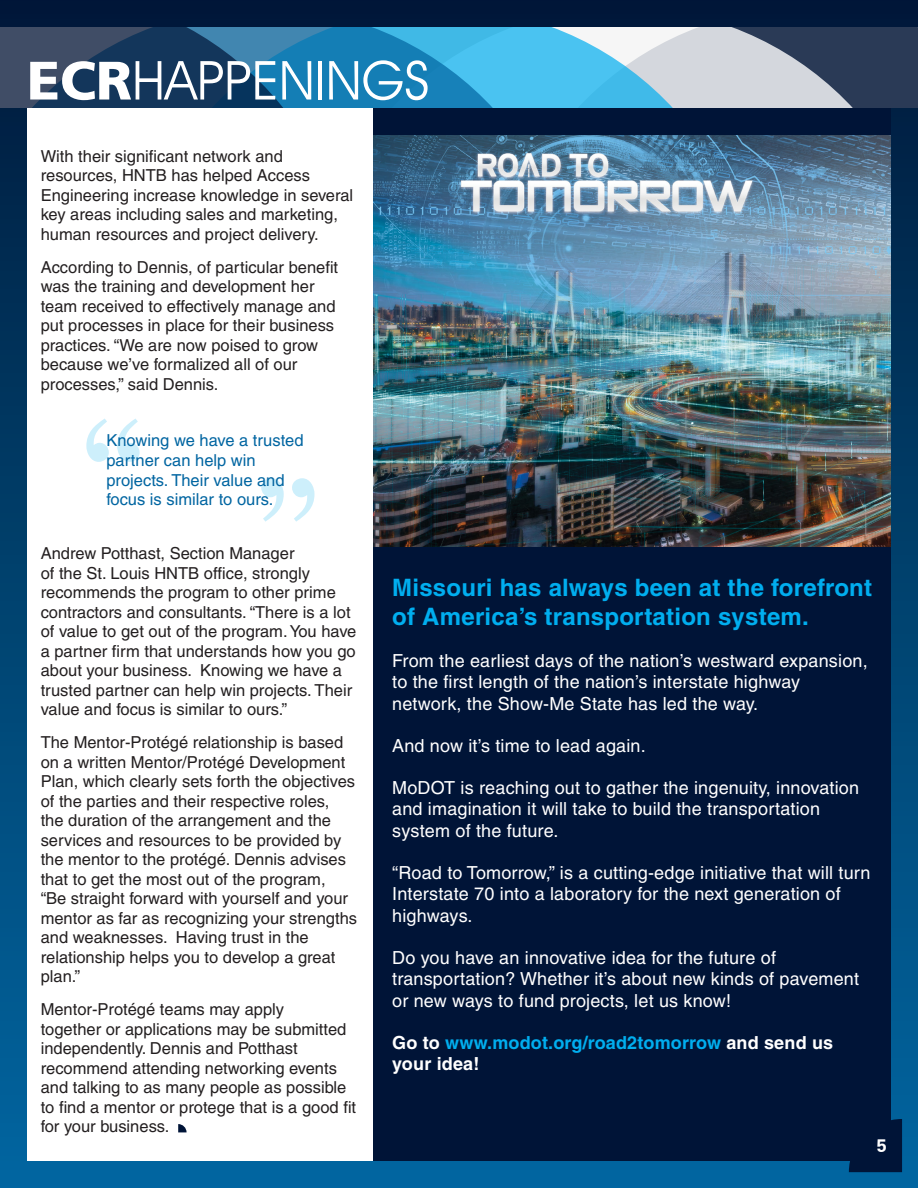
<style>
.page{position:relative;width:918px;height:1188px;background:#fff}
.page>*{position:absolute;margin:0;border:0;box-sizing:border-box;transform-origin:0 0}
.t1{font:54px "Decker";color:#fff}
.t2{font:700 24px/28.8px "Helvetica";letter-spacing:.01em;color:#00aeef}
.t3{font:18px/21.6px "Helvetica";letter-spacing:.01em;color:#fff}
.t4{font:700 18px/21.6px "Helvetica";letter-spacing:.01em;color:#00aeef}
.t5{font:700 18px "Zurich BT";color:#fff}
.t6{font:16.5px/19.5px "Helvetica";color:#231f20}
.t7{font:16.5px/19.8px "Helvetica";color:#0165a1}
.s1{font-family:"Frutiger";font-weight:900}
.s2{color:#fff}
</style>
<div class="page">
<div style="left:0;top:0;width:918px;height:1188px;background:linear-gradient(to bottom,#001b3b,#0167a1)"></div>
<svg style="left:757px;top:27px;width:161px;height:81px;background:#5b677d"></svg>
<svg style="left:577px;top:27px;width:180px;height:81px;fill:#d4d7dd"></svg>
<svg style="left:352px;top:27px;width:225px;height:81px;background:#34a6d8"></svg>
<svg style="left:0;top:27px;width:352px;height:81px;background:#215279"></svg>
<div style="left:27px;top:108px;width:864px;height:1053px;background:#fff"></div>
<div style="left:374px;top:108px;width:517px;height:1053px;background:#001437"></div>
<svg style="left:86px;top:418px;width:54px;height:44px"></svg>
<svg style="left:261px;top:478px;width:54px;height:44px"></svg>
<svg style="left:178px;top:1124px;width:9px;height:8px"></svg>
<img style="left:374px;top:135px;width:517px;height:411px">
<svg style="left:849px;top:1119px;width:53px;height:53px"></svg>
<p class="t1" style="left:27px;top:48px;width:404px"><span class="s1">ECR</span>HAPPENINGS</p>
<p class="t6" style="left:41px;top:146px;width:314px">With their significant network and resources, HNTB has helped Access Engineering increase knowledge in several key areas including sales and marketing, human resources and project delivery.</p>
<p class="t6" style="left:41px;top:257px;width:299px">According to Dennis, of particular benefit was the training and development her team received to effectively manage and put processes in place for their business practices. “We are now poised to grow because we’ve formalized all of our processes,” said Dennis.</p>
<p class="t7" style="left:106px;top:430px;width:199px">Knowing we have a trusted partner can help win projects. Their value and focus is similar to ours.</p>
<p class="t6" style="left:41px;top:544px;width:317px">Andrew Potthast, Section Manager<br>of the St. Louis HNTB office, strongly recommends the program to other prime contractors and consultants. “There is a lot of value to get out of the program. You have a partner firm that understands how you go about your business. Knowing we have a trusted partner can help win projects. Their value and focus is similar to ours.”</p>
<p class="t6" style="left:41px;top:733px;width:318px">The Mentor-Protégé relationship is based on a written Mentor/Protégé Development Plan, which clearly sets forth the objectives of the parties and their respective roles,<br>the duration of the arrangement and the services and resources to be provided by the mentor to the protégé. Dennis advises that to get the most out of the program,<br>“Be straight forward with yourself and your mentor as far as recognizing your strengths and weaknesses. Having trust in the relationship helps you to develop a great plan.”</p>
<p class="t6" style="left:41px;top:1000px;width:317px">Mentor-Protégé teams may apply<br>together or applications may be submitted independently. Dennis and Potthast recommend attending networking events and talking to as many people as possible to find a mentor or protege that is a good fit for your business.</p>
<p class="t2" style="left:392px;top:573px;width:481px">Missouri has always been at the forefront of America’s transportation system.</p>
<p class="t3" style="left:392px;top:650px;width:477px">From the earliest days of the nation’s westward expansion, to the first length of the nation’s interstate highway network, the Show-Me State has led the way.</p>
<p class="t3" style="left:392px;top:735px;width:255px">And now it’s time to lead again.</p>
<p class="t3" style="left:392px;top:776px;width:468px">MoDOT is reaching out to gather the ingenuity, innovation and imagination it will take to build the transportation system of the future.</p>
<p class="t3" style="left:392px;top:862px;width:480px">“Road to Tomorrow,” is a cutting-edge initiative that will turn<br>Interstate 70 into a laboratory for the next generation of highways.</p>
<p class="t3" style="left:392px;top:947px;width:468px">Do you have an innovative idea for the future of transportation? Whether it’s about new kinds of pavement or new ways to fund projects, let us know!</p>
<p class="t4" style="left:392px;top:1031px;width:442px"><span class="s2">Go to</span> www.modot.org/road2tomorrow <span class="s2">and send us your idea!</span></p>
<p class="t5" style="left:877px;top:1135px;width:11px">5</p>
</div>
